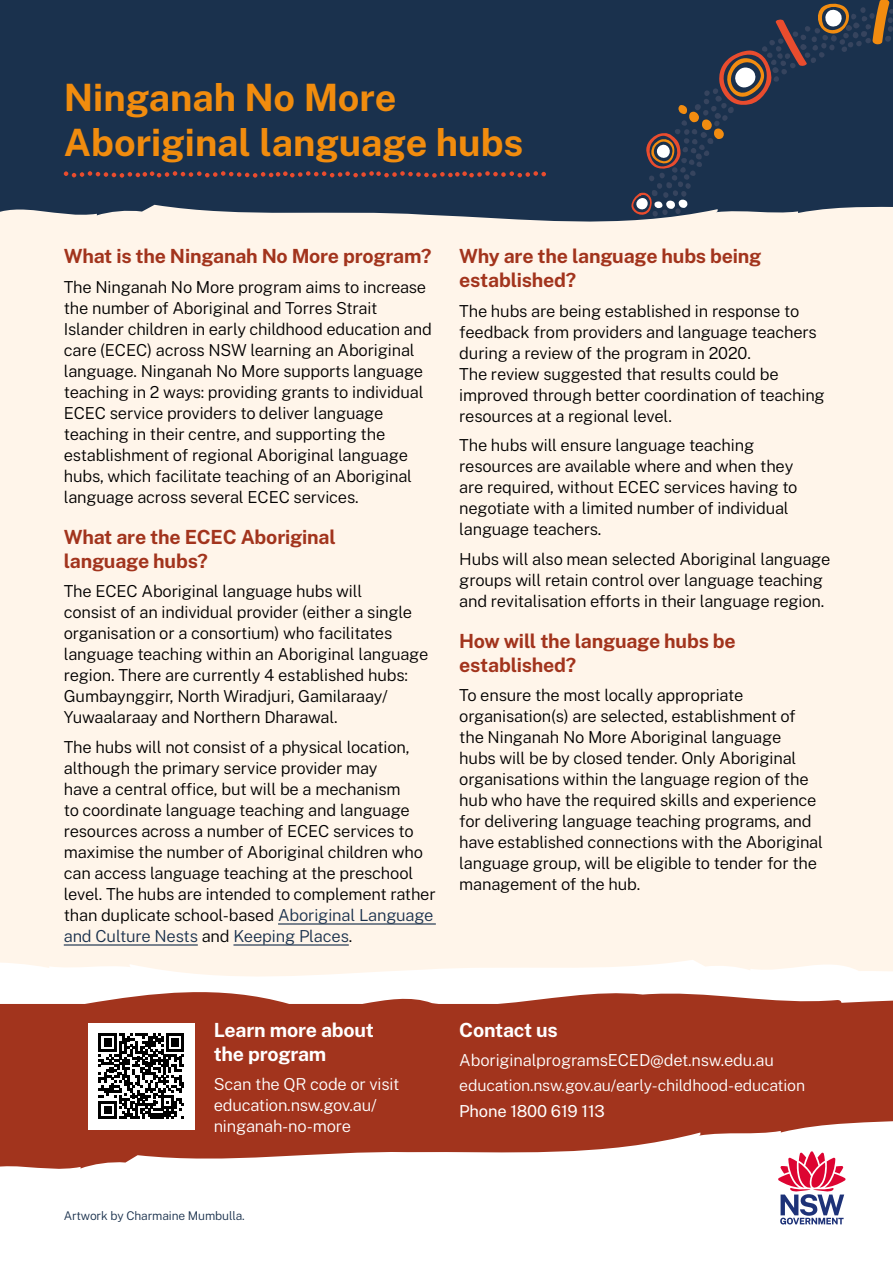
<style>
.page{position:relative;width:893px;height:1263px;background:#fff}
.page>*{position:absolute;margin:0;border:0;box-sizing:border-box;transform-origin:0 0}
.Heading_H1{font:700 37.65px "Public Sans";color:#f18c0e}
.POP_Red_headings_-H2{font:700 19.5px/24px "Public Sans";letter-spacing:-.01em;color:#a2341d}
.POP_Red_headings_-H2-2{font:700 19.5px/24px "Public Sans";letter-spacing:-.01em;color:#fff}
.Body{font:300 16.5px/21px "Public Sans";letter-spacing:-.01em;color:#000}
.Body-2{font:300 16.5px/21px "Public Sans";letter-spacing:-.01em;color:#fff}
.Body-3{font:16.5px "Public Sans";letter-spacing:-.01em;color:#fff}
.Body-4{font:300 15.9px "Public Sans";letter-spacing:-.01em;color:#fff}
.t1{font:300 12px "Public Sans";letter-spacing:-.01em;color:#1a314d}
.s1{color:#1a314d}
</style>
<div class="page">
<svg style="left:0;top:943px;width:893px;height:34px;fill:#fff5ea"></svg>
<div style="left:0;top:191px;width:893px;height:752px;background:#fff5ea"></div>
<div style="left:0;top:1063px;width:893px;height:16px;background:#a2341d"></div>
<svg style="left:0;top:1079px;width:893px;height:90px;fill:#a2341d"></svg>
<svg style="left:0;top:992px;width:893px;height:71px;background:#ac4a35"></svg>
<div style="left:88px;top:1023px;width:107px;height:106px;background:#fff"></div>
<svg style="left:99px;top:1033px;width:85px;height:86px"></svg>
<svg style="left:0;top:201px;width:650px;height:21px;fill:#1a314d"></svg>
<div style="left:0;top:0;width:893px;height:201px;background:#1a314d"></div>
<svg style="left:631px;top:0;width:262px;height:219px"></svg>
<svg style="left:778px;top:1151px;width:67px;height:73px"></svg>
<svg style="left:64px;top:171px;width:482px;height:7px"></svg>
<hr style="left:278px;top:923px;width:158px;height:1px;background:#1a314d">
<hr style="left:64px;top:944px;width:134px;height:1px;background:#1a314d">
<hr style="left:233px;top:944px;width:116px;height:1px;background:#1a314d">
<h1 class="Heading_H1" style="left:64px;top:70px;width:334px">Ninganah No More</h1>
<h1 class="Heading_H1" style="left:64px;top:114px;width:461px">Aboriginal language hubs</h1>
<h2 class="POP_Red_headings_-H2" style="left:64px;top:243px;width:369px">What is the Ninganah No More program?</h2>
<p class="Body" style="left:64px;top:276px;width:370px">The Ninganah No More program aims to increase the number of Aboriginal and Torres Strait Islander children in early childhood education and care (ECEC) across NSW learning an Aboriginal language. Ninganah No More supports language teaching in 2 ways: providing grants to individual ECEC service providers to deliver language teaching in their centre, and supporting the establishment of regional Aboriginal language hubs, which facilitate teaching of an Aboriginal language across several ECEC services.</p>
<h2 class="POP_Red_headings_-H2" style="left:64px;top:523px;width:273px">What are the ECEC Aboriginal language hubs?</h2>
<p class="Body" style="left:64px;top:580px;width:366px">The ECEC Aboriginal language hubs will<br>consist of an individual provider (either a single organisation or a consortium) who facilitates language teaching within an Aboriginal language region. There are currently 4 established hubs:<br>Gumbaynggirr, North Wiradjuri, Gamilaraay/ Yuwaalaraay and Northern Dharawal.</p>
<p class="Body" style="left:64px;top:736px;width:373px">The hubs will not consist of a physical location, although the primary service provider may<br>have a central office, but will be a mechanism<br>to coordinate language teaching and language resources across a number of ECEC services to maximise the number of Aboriginal children who can access language teaching at the preschool level. The hubs are intended to complement rather than duplicate school-based <span class="s1">Aboriginal Language and Culture Nests</span> and <span class="s1">Keeping Places</span>.</p>
<h2 class="POP_Red_headings_-H2" style="left:459px;top:243px;width:304px">Why are the language hubs being established?</h2>
<p class="Body" style="left:459px;top:300px;width:367px">The hubs are being established in response to feedback from providers and language teachers during a review of the program in 2020.<br>The review suggested that results could be improved through better coordination of teaching resources at a regional level.</p>
<p class="Body" style="left:459px;top:434px;width:340px">The hubs will ensure language teaching resources are available where and when they are required, without ECEC services having to negotiate with a limited number of individual language teachers.</p>
<p class="Body" style="left:459px;top:548px;width:373px">Hubs will also mean selected Aboriginal language groups will retain control over language teaching and revitalisation efforts in their language region.</p>
<h2 class="POP_Red_headings_-H2" style="left:459px;top:627px;width:278px">How will the language hubs be established?</h2>
<p class="Body" style="left:459px;top:684px;width:365px">To ensure the most locally appropriate organisation(s) are selected, establishment of the Ninganah No More Aboriginal language<br>hubs will be by closed tender. Only Aboriginal organisations within the language region of the hub who have the required skills and experience for delivering language teaching programs, and have established connections with the Aboriginal language group, will be eligible to tender for the management of the hub.</p>
<h2 class="POP_Red_headings_-H2-2" style="left:214px;top:1016px;width:162px">Learn more about the program</h2>
<p class="Body-2" style="left:214px;top:1073px;width:187px">Scan the QR code or visit education.nsw.gov.au/ ninganah-no-more</p>
<p class="t1" style="left:64px;top:1208px;width:183px">Artwork by Charmaine Mumbulla.</p>
<h2 class="POP_Red_headings_-H2-2" style="left:459px;top:1016px;width:100px">Contact us</h2>
<p class="Body-2" style="left:459px;top:1049px;width:316px">AboriginalprogramsECED@det.nsw.edu.au</p>
<p class="Body-4" style="left:459px;top:1074px;width:347px">education.nsw.gov.au/early-childhood-education</p>
<p class="Body-3" style="left:459px;top:1099px;width:147px">Phone 1800 619 113</p>
</div>
